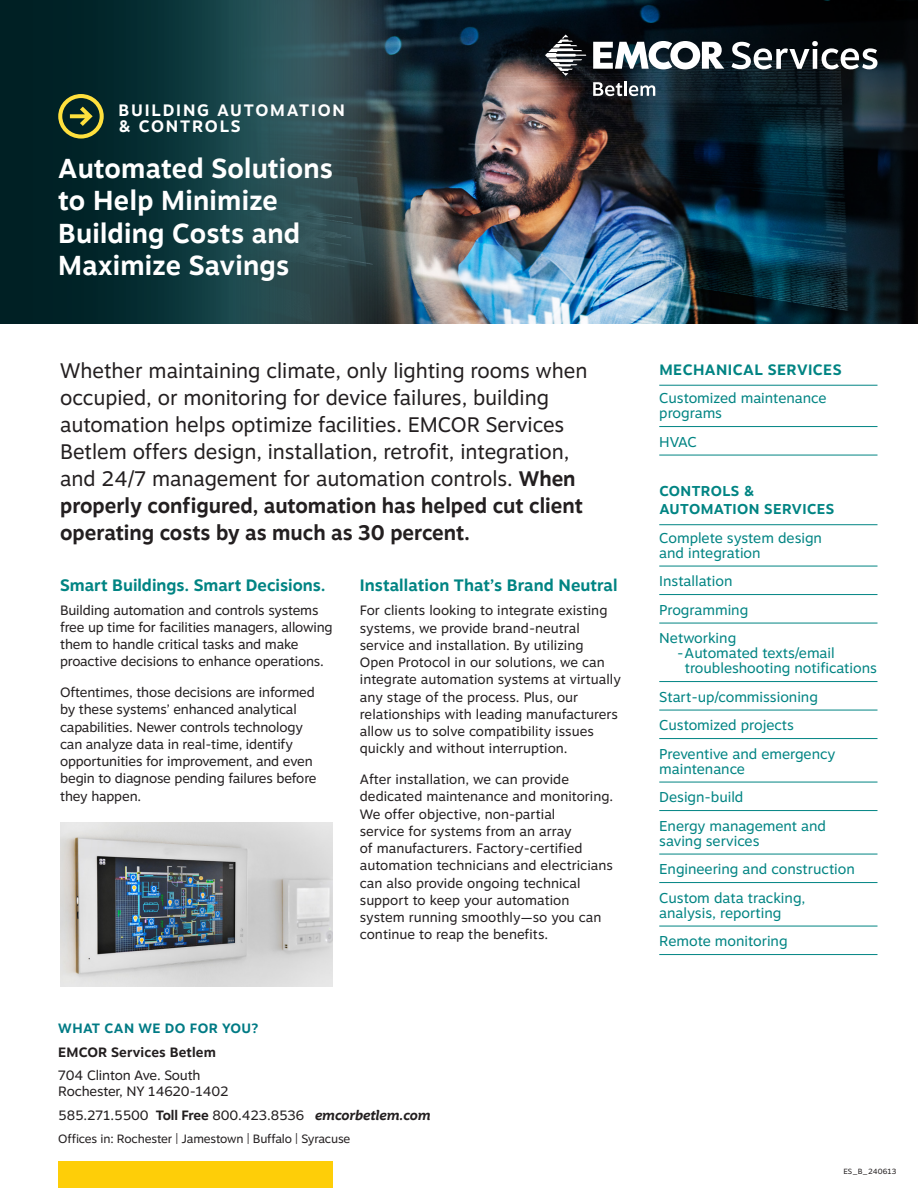
<style>
.page{position:relative;width:918px;height:1188px;background:#fff}
.page>*{position:absolute;margin:0;border:0;box-sizing:border-box;transform-origin:0 0}
.Headline{font:700 27.3px/32.2px "Motiva Sans";letter-spacing:.01em;color:#fff}
.Headline-2{font:21px/27px "Motiva Sans";color:#231f20}
.t1{font:700 16.5px "Motiva Sans";color:#008483}
.Insert_Title{font:700 16.5px/16.5px "Motiva Sans";letter-spacing:.11em;color:#fff}
.Bullet_copy{font:700 15px "Motiva Sans";letter-spacing:.03em;color:#008483}
.Bullet_copy-2{font:14.25px/15px "Motiva Sans";color:#008483}
.Bullet_copy-3{font:700 14.25px/18px "Motiva Sans";letter-spacing:.03em;color:#008483}
.Bullet_copy-4{font:13.5px/17.2px "Motiva Sans";letter-spacing:-.01em;color:#231f20}
.Bullet_copy-5{font:700 13.5px "Motiva Sans";letter-spacing:.01em;color:#231f20}
.Bullet_copy-6{font:700 13.5px "Motiva Sans";letter-spacing:.03em;color:#007b85}
.Bullet_copy-7{font:12px "Motiva Sans";letter-spacing:-.01em;color:#231f20}
.Bullet_copy-8{font:7.5px "Motiva Sans";letter-spacing:.01em;color:#231f20}
.s1{font-weight:700}
.s2{font-weight:700;font-style:italic}
</style>
<div class="page">
<img style="left:485px;top:0;width:100px;height:324px">
<svg style="left:0;top:0;width:485px;height:324px;background:#1f3d42"></svg>
<hr style="left:659px;top:385px;width:219px;height:1px;background:#008483">
<hr style="left:659px;top:426px;width:219px;height:1px;background:#008483">
<hr style="left:659px;top:455px;width:219px;height:1px;background:#008483">
<hr style="left:659px;top:524px;width:219px;height:1px;background:#008483">
<hr style="left:659px;top:566px;width:219px;height:1px;background:#008483">
<hr style="left:659px;top:594px;width:219px;height:1px;background:#008483">
<hr style="left:659px;top:623px;width:219px;height:1px;background:#008483">
<hr style="left:659px;top:681px;width:219px;height:1px;background:#008483">
<hr style="left:659px;top:710px;width:219px;height:1px;background:#008483">
<hr style="left:659px;top:738px;width:219px;height:1px;background:#008483">
<hr style="left:659px;top:782px;width:219px;height:1px;background:#008483">
<hr style="left:659px;top:810px;width:219px;height:1px;background:#008483">
<hr style="left:659px;top:854px;width:219px;height:1px;background:#008483">
<hr style="left:659px;top:882px;width:219px;height:1px;background:#008483">
<hr style="left:659px;top:926px;width:219px;height:1px;background:#008483">
<hr style="left:659px;top:954px;width:219px;height:1px;background:#008483">
<svg style="left:58px;top:94px;width:46px;height:45px;background:#53612e"></svg>
<img style="left:585px;top:0;width:333px;height:324px">
<div style="left:58px;top:1161px;width:275px;height:27px;background:#fece08"></div>
<svg style="left:732px;top:41px;width:146px;height:28px"></svg>
<svg style="left:593px;top:82px;width:29px;height:14px"></svg>
<hr style="left:624px;top:81px;width:3px;height:15px;background:#fff">
<svg style="left:629px;top:85px;width:26px;height:11px"></svg>
<svg style="left:593px;top:41px;width:131px;height:28px"></svg>
<svg style="left:545px;top:35px;width:41px;height:41px"></svg>
<img style="left:60px;top:822px;width:273px;height:165px">
<p class="Insert_Title" style="left:118px;top:101px;width:228px">BUILDING AUTOMATION &amp; CONTROLS</p>
<p class="Headline" style="left:58px;top:152px;width:276px">Automated Solutions to Help Minimize<br>Building Costs and<br>Maximize Savings</p>
<p class="Headline-2" style="left:60px;top:357px;width:529px">Whether maintaining climate, only lighting rooms when occupied, or monitoring for device failures, building automation helps optimize facilities. EMCOR Services Betlem offers design, installation, retrofit, integration, and 24/7 management for automation controls. <span class="s1">When properly configured, automation has helped cut client operating costs by as much as 30 percent.</span></p>
<p class="t1" style="left:60px;top:573px;width:267px">Smart Buildings. Smart Decisions.</p>
<p class="Bullet_copy-4" style="left:60px;top:601px;width:274px">Building automation and controls systems free up time for facilities managers, allowing them to handle critical tasks and make proactive decisions to enhance operations.</p>
<p class="Bullet_copy-4" style="left:60px;top:683px;width:258px">Oftentimes, those decisions are informed by these systems’ enhanced analytical capabilities. Newer controls technology can analyze data in real-time, identify opportunities for improvement, and even begin to diagnose pending failures before they happen.</p>
<p class="t1" style="left:360px;top:573px;width:259px">Installation That’s Brand Neutral</p>
<p class="Bullet_copy-4" style="left:360px;top:602px;width:262px">For clients looking to integrate existing systems, we provide brand-neutral service and installation. By utilizing Open Protocol in our solutions, we can integrate automation systems at virtually any stage of the process. Plus, our relationships with leading manufacturers allow us to solve compatibility issues quickly and without interruption.</p>
<p class="Bullet_copy-4" style="left:360px;top:770px;width:255px">After installation, we can provide dedicated maintenance and monitoring.<br>We offer objective, non-partial<br>service for systems from an array<br>of manufacturers. Factory-certified automation technicians and electricians can also provide ongoing technical support to keep your automation system running smoothly—so you can continue to reap the benefits.</p>
<p class="Bullet_copy-6" style="left:58px;top:1019px;width:202px">WHAT CAN WE DO FOR YOU?</p>
<p class="Bullet_copy-5" style="left:58px;top:1042px;width:159px">EMCOR Services Betlem</p>
<p class="Bullet_copy-4" style="left:58px;top:1066px;width:172px;line-height:16.5px">704 Clinton Ave. South<br>Rochester, NY 14620-1402</p>
<p class="Bullet_copy-4" style="left:58px;top:1106px;width:374px">585.271.5500 <span class="s1">Toll Free</span> 800.423.8536 <span class="s2">emcorbetlem.com</span></p>
<p class="Bullet_copy-7" style="left:58px;top:1130px;width:294px">Offices in: Rochester | Jamestown | Buffalo | Syracuse</p>
<p class="Bullet_copy" style="left:659px;top:359px;width:184px">MECHANICAL SERVICES</p>
<p class="Bullet_copy-2" style="left:659px;top:390px;width:169px">Customized maintenance programs</p>
<p class="Bullet_copy-2" style="left:659px;top:434px;width:39px">HVAC</p>
<p class="Bullet_copy-3" style="left:659px;top:482px;width:177px">CONTROLS &amp;<br>AUTOMATION SERVICES</p>
<p class="Bullet_copy-2" style="left:659px;top:530px;width:164px">Complete system design and integration</p>
<p class="Bullet_copy-2" style="left:659px;top:573px;width:75px">Installation</p>
<p class="Bullet_copy-2" style="left:659px;top:602px;width:90px">Programming</p>
<p class="Bullet_copy-2" style="left:659px;top:630px;width:78px">Networking</p>
<p class="Bullet_copy-2" style="left:677px;top:645px;width:159px">-Automated texts/email</p>
<p class="Bullet_copy-2" style="left:685px;top:660px;width:194px">troubleshooting notifications</p>
<p class="Bullet_copy-2" style="left:659px;top:689px;width:160px">Start-up/commissioning</p>
<p class="Bullet_copy-2" style="left:659px;top:717px;width:136px">Customized projects</p>
<p class="Bullet_copy-2" style="left:659px;top:746px;width:178px">Preventive and emergency maintenance</p>
<p class="Bullet_copy-2" style="left:659px;top:789px;width:86px">Design-build</p>
<p class="Bullet_copy-2" style="left:659px;top:818px;width:168px">Energy management and saving services</p>
<p class="Bullet_copy-2" style="left:659px;top:861px;width:197px">Engineering and construction</p>
<p class="Bullet_copy-2" style="left:659px;top:890px;width:148px">Custom data tracking, analysis, reporting</p>
<p class="Bullet_copy-2" style="left:659px;top:933px;width:130px">Remote monitoring</p>
<p class="Bullet_copy-8" style="left:843px;top:1166px;width:54px">ES_B_240613</p>
</div>
